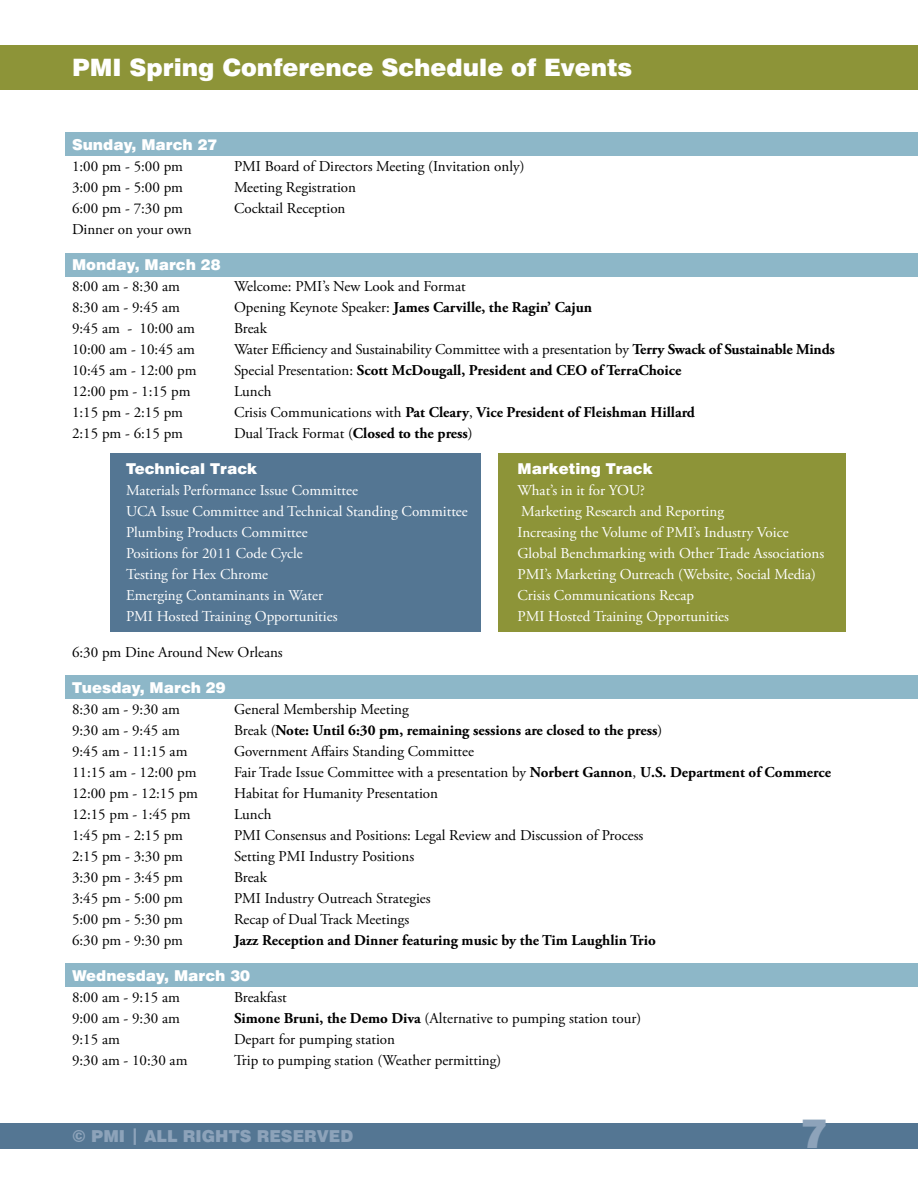
<style>
.page{position:relative;width:918px;height:1188px;background:#fff}
.page>*{position:absolute;margin:0;border:0;box-sizing:border-box;transform-origin:0 0}
.t1{font:900 40.5px "Swiss 721 BT";color:#8da3ba}
.t2{font:900 24px "Swiss 721 BT";color:#fff}
.t3{font:900 16.5px "Swiss 721 BT";color:#8da3ba}
.t4{font:15px "Adobe Garamond Pro";color:#000}
.t5{font:15px "Adobe Garamond Pro";color:#fff}
.t6{font:700 15px "Adobe Garamond Pro";color:#000}
.t7{font:900 15px "Swiss 721 BT";color:#fff}
.s1{font-weight:400}
.s2{font-weight:700}
</style>
<div class="page">
<div style="left:0;top:45px;width:918px;height:45px;background:#8d9438"></div>
<div style="left:0;top:1123px;width:918px;height:25px;background:#547693"></div>
<div style="left:66px;top:253px;width:852px;height:24px;background:#8db7c8"></div>
<div style="left:66px;top:132px;width:852px;height:24px;background:#8db7c8"></div>
<div style="left:66px;top:675px;width:852px;height:24px;background:#8db7c8"></div>
<div style="left:66px;top:963px;width:852px;height:24px;background:#8db7c8"></div>
<div style="left:499px;top:453px;width:347px;height:179px;background:#8d9438"></div>
<div style="left:111px;top:453px;width:370px;height:179px;background:#547693"></div>
<h2 class="t2" style="left:72px;top:53px;width:562px">PMI Spring Conference Schedule of Events</h2>
<p class="t7" style="left:72px;top:136px;width:147px">Sunday, March 27</p>
<p class="t4" style="left:72px;top:158px;width:113px">1:00 pm - 5:00 pm</p>
<p class="t4" style="left:234px;top:158px;width:292px">PMI Board of Directors Meeting (Invitation only)</p>
<p class="t4" style="left:72px;top:179px;width:113px">3:00 pm - 5:00 pm</p>
<p class="t4" style="left:234px;top:179px;width:124px">Meeting Registration</p>
<p class="t4" style="left:72px;top:200px;width:113px">6:00 pm - 7:30 pm</p>
<p class="t4" style="left:234px;top:200px;width:113px">Cocktail Reception</p>
<p class="t4" style="left:72px;top:221px;width:121px">Dinner on your own</p>
<p class="t7" style="left:72px;top:256px;width:150px">Monday, March 28</p>
<p class="t4" style="left:72px;top:278px;width:110px">8:00 am - 8:30 am</p>
<p class="t4" style="left:234px;top:278px;width:233px">Welcome: PMI’s New Look and Format</p>
<p class="t4" style="left:72px;top:299px;width:110px">8:30 am - 9:45 am</p>
<p class="t6" style="left:234px;top:299px;width:360px"><span class="s1">Opening Keynote Speaker:</span> James Carville, the Ragin’ Cajun</p>
<p class="t4" style="left:72px;top:320px;width:125px">9:45 am - 10:00 am</p>
<p class="t4" style="left:234px;top:320px;width:34px">Break</p>
<p class="t4" style="left:72px;top:341px;width:125px">10:00 am - 10:45 am</p>
<p class="t4" style="left:234px;top:341px;width:602px">Water Efficiency and Sustainability Committee with a presentation by <span class="s2">Terry Swack of Sustainable Minds</span></p>
<p class="t4" style="left:72px;top:362px;width:126px">10:45 am - 12:00 pm</p>
<p class="t6" style="left:234px;top:362px;width:449px"><span class="s1">Special Presentation:</span> Scott McDougall, President and CEO of TerraChoice</p>
<p class="t4" style="left:72px;top:383px;width:120px">12:00 pm - 1:15 pm</p>
<p class="t4" style="left:234px;top:383px;width:39px">Lunch</p>
<p class="t4" style="left:72px;top:404px;width:113px">1:15 pm - 2:15 pm</p>
<p class="t6" style="left:234px;top:404px;width:463px"><span class="s1">Crisis Communications with</span> Pat Cleary<span class="s1">,</span> Vice President of Fleishman Hillard</p>
<p class="t4" style="left:72px;top:425px;width:113px">2:15 pm - 6:15 pm</p>
<p class="t4" style="left:234px;top:425px;width:240px">Dual Track Format (<span class="s2">Closed to the press</span>)</p>
<p class="t7" style="left:126px;top:460px;width:133px">Technical Track</p>
<p class="t7" style="left:518px;top:460px;width:137px">Marketing Track</p>
<p class="t5" style="left:126px;top:482px;width:233px">Materials Performance Issue Committee</p>
<p class="t5" style="left:518px;top:482px;width:129px">What’s in it for YOU?</p>
<p class="t5" style="left:126px;top:503px;width:343px">UCA Issue Committee and Technical Standing Committee</p>
<p class="t5" style="left:521px;top:503px;width:204px">Marketing Research and Reporting</p>
<p class="t5" style="left:126px;top:524px;width:183px">Plumbing Products Committee</p>
<p class="t5" style="left:518px;top:524px;width:273px">Increasing the Volume of PMI’s Industry Voice</p>
<p class="t5" style="left:126px;top:545px;width:178px">Positions for 2011 Code Cycle</p>
<p class="t5" style="left:518px;top:545px;width:308px">Global Benchmarking with Other Trade Associations</p>
<p class="t5" style="left:126px;top:566px;width:144px">Testing for Hex Chrome</p>
<p class="t5" style="left:518px;top:566px;width:300px">PMI’s Marketing Outreach (Website, Social Media)</p>
<p class="t5" style="left:126px;top:587px;width:199px">Emerging Contaminants in Water</p>
<p class="t5" style="left:518px;top:587px;width:178px">Crisis Communications Recap</p>
<p class="t5" style="left:126px;top:608px;width:213px">PMI Hosted Training Opportunities</p>
<p class="t5" style="left:518px;top:608px;width:213px">PMI Hosted Training Opportunities</p>
<p class="t4" style="left:72px;top:644px;width:212px">6:30 pm Dine Around New Orleans</p>
<p class="t7" style="left:72px;top:679px;width:155px">Tuesday, March 29</p>
<p class="t4" style="left:72px;top:701px;width:110px">8:30 am - 9:30 am</p>
<p class="t4" style="left:234px;top:701px;width:176px">General Membership Meeting</p>
<p class="t4" style="left:72px;top:722px;width:110px">9:30 am - 9:45 am</p>
<p class="t6" style="left:234px;top:722px;width:430px"><span class="s1">Break (</span>Note: Until 6:30 pm, remaining sessions are closed to the press<span class="s1">)</span></p>
<p class="t4" style="left:72px;top:743px;width:117px">9:45 am - 11:15 am</p>
<p class="t4" style="left:234px;top:743px;width:242px">Government Affairs Standing Committee</p>
<p class="t4" style="left:72px;top:764px;width:126px">11:15 am - 12:00 pm</p>
<p class="t4" style="left:234px;top:764px;width:599px">Fair Trade Issue Committee with a presentation by <span class="s2">Norbert Gannon</span>, <span class="s2">U.S. Department of Commerce</span></p>
<p class="t4" style="left:72px;top:785px;width:128px">12:00 pm - 12:15 pm</p>
<p class="t4" style="left:234px;top:785px;width:206px">Habitat for Humanity Presentation</p>
<p class="t4" style="left:72px;top:806px;width:120px">12:15 pm - 1:45 pm</p>
<p class="t4" style="left:234px;top:806px;width:39px">Lunch</p>
<p class="t4" style="left:72px;top:827px;width:113px">1:45 pm - 2:15 pm</p>
<p class="t4" style="left:234px;top:827px;width:411px">PMI Consensus and Positions: Legal Review and Discussion of Process</p>
<p class="t4" style="left:72px;top:848px;width:113px">2:15 pm - 3:30 pm</p>
<p class="t4" style="left:234px;top:848px;width:182px">Setting PMI Industry Positions</p>
<p class="t4" style="left:72px;top:869px;width:113px">3:30 pm - 3:45 pm</p>
<p class="t4" style="left:234px;top:869px;width:34px">Break</p>
<p class="t4" style="left:72px;top:890px;width:113px">3:45 pm - 5:00 pm</p>
<p class="t4" style="left:234px;top:890px;width:198px">PMI Industry Outreach Strategies</p>
<p class="t4" style="left:72px;top:911px;width:113px">5:00 pm - 5:30 pm</p>
<p class="t4" style="left:234px;top:911px;width:177px">Recap of Dual Track Meetings</p>
<p class="t4" style="left:72px;top:932px;width:113px">6:30 pm - 9:30 pm</p>
<p class="t6" style="left:234px;top:932px;width:423px">Jazz Reception and Dinner featuring music by the Tim Laughlin Trio</p>
<p class="t7" style="left:72px;top:967px;width:180px">Wednesday, March 30</p>
<p class="t4" style="left:72px;top:989px;width:110px">8:00 am - 9:15 am</p>
<p class="t4" style="left:234px;top:989px;width:54px">Breakfast</p>
<p class="t4" style="left:72px;top:1010px;width:110px">9:00 am - 9:30 am</p>
<p class="t4" style="left:234px;top:1010px;width:409px"><span class="s2">Simone Bruni, the Demo Diva</span> (Alternative to pumping station tour)</p>
<p class="t4" style="left:72px;top:1031px;width:49px">9:15 am</p>
<p class="t4" style="left:234px;top:1031px;width:163px">Depart for pumping station</p>
<p class="t4" style="left:72px;top:1052px;width:117px">9:30 am - 10:30 am</p>
<p class="t4" style="left:234px;top:1052px;width:269px">Trip to pumping station (Weather permitting)</p>
<p class="t3" style="left:72px;top:1126px;width:123px">© PMI | All rig</p>
<p class="t3" style="left:215px;top:1126px;width:140px">hts reserved</p>
<h1 class="t1" style="left:801px;top:1109px;width:28px">7</h1>
</div>
